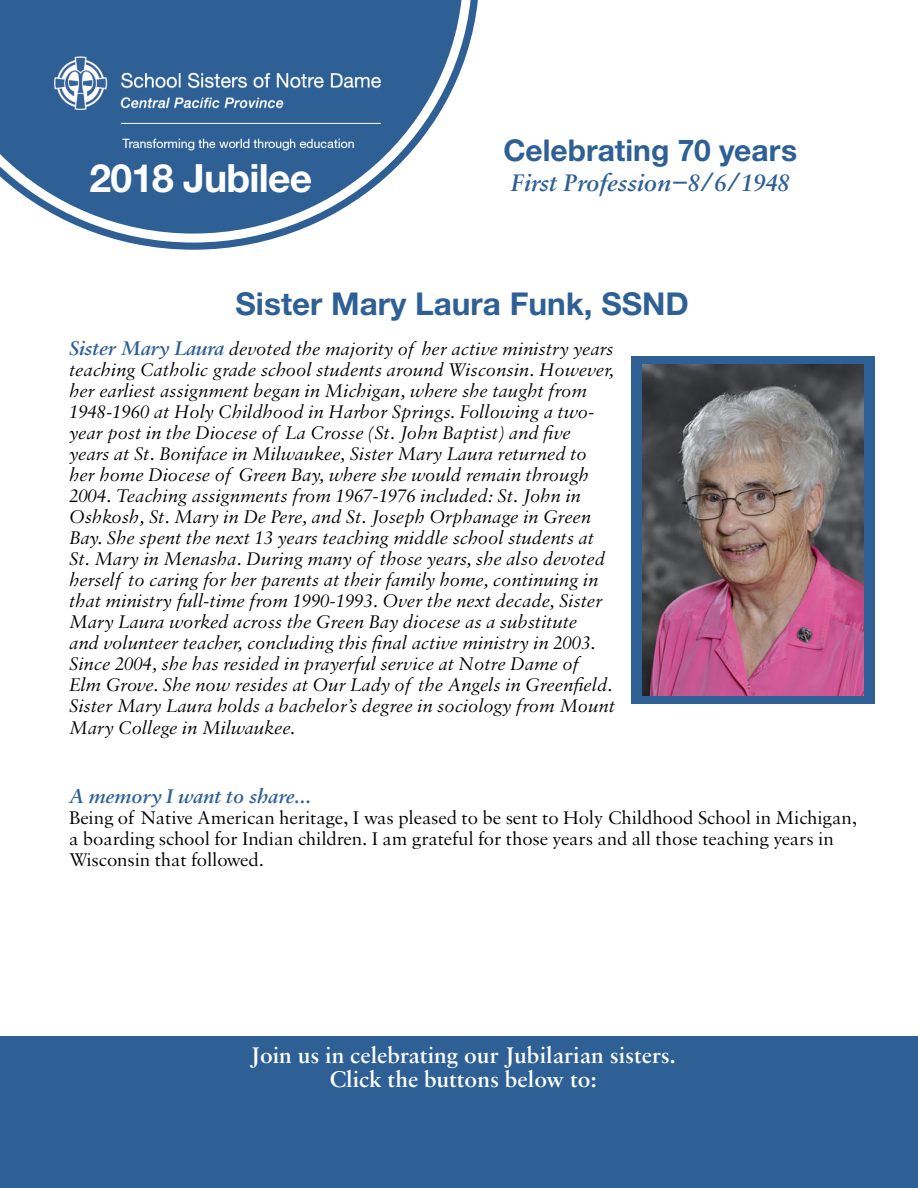
<style>
.page{position:relative;width:918px;height:1188px;background:#fff}
.page>*{position:absolute;margin:0;border:0;box-sizing:border-box;transform-origin:0 0}
.t1{font:700 39px "Helvetica Neue LT Std";letter-spacing:-.02em;color:#fff}
.t2{font:700 31.5px "Helvetica Neue LT Std";color:#2e6095}
.t3{font:700 30px "Helvetica Neue LT Std";color:#2e6095}
.t4{font:italic 600 25.5px "Sabon MT Pro";color:#2e6095}
.t5{font:600 24px/24px "Sabon MT Pro";color:#fff;text-align:center}
.t6{font:italic 600 21px "Sabon MT Pro";color:#2e6095}
.t7{font:italic 19.5px/21px "Sabon MT Pro";letter-spacing:-.005em;color:#000}
.t8{font:19.5px/21px "Sabon MT Pro";letter-spacing:-.005em;color:#000}
.s1{font-weight:600;font-size:21px;color:#2e6095}
</style>
<div class="page">
<div style="left:632px;top:356px;width:243px;height:348px;background:#2e6095"></div>
<img style="left:643px;top:365px;width:221px;height:331px">
<div style="left:0;top:1037px;width:918px;height:151px;background:#2e6095"></div>
<svg style="left:131px;top:0;width:347px;height:250px"></svg>
<svg style="left:0;top:0;width:472px;height:243px"></svg>
<img style="left:54px;top:57px;width:326px;height:93px">
<div style="left:428px;top:140px;width:445px;height:133px;background:#fff"></div>
<h1 class="t1" style="left:90px;top:154px;width:224px">2018 Jubilee</h1>
<h3 class="t3" style="left:503px;top:132px;width:295px">Celebrating 70 years</h3>
<h3 class="t4" style="left:510px;top:167px;width:281px">First Profession−8/6/1948</h3>
<h2 class="t2" style="left:236px;top:284px;width:455px">Sister Mary Laura Funk, SSND</h2>
<p class="t7" style="left:69px;top:338px;width:547px"><span class="s1">Sister Mary Laura</span> devoted the majority of her active ministry years teaching Catholic grade school students around Wisconsin. However, her earliest assignment began in Michigan, where she taught from 1948-1960 at Holy Childhood in Harbor Springs. Following a two&shy;year post in the Diocese of La Crosse (St. John Baptist) and five years at St. Boniface in Milwaukee, Sister Mary Laura returned to her home Diocese of Green Bay, where she would remain through 2004. Teaching assignments from 1967-1976 included: St. John in Oshkosh, St. Mary in De Pere, and St. Joseph Orphanage in Green Bay. She spent the next 13 years teaching middle school students at St. Mary in Menasha. During many of those years, she also devoted herself to caring for her parents at their family home, continuing in that ministry full-time from 1990-1993. Over the next decade, Sister Mary Laura worked across the Green Bay diocese as a substitute<br>and volunteer teacher, concluding this final active ministry in 2003.<br>Since 2004, she has resided in prayerful service at Notre Dame of Elm Grove. She now resides at Our Lady of the Angels in Greenfield.<br>Sister Mary Laura holds a bachelor’s degree in sociology from Mount Mary College in Milwaukee.</p>
<p class="t6" style="left:69px;top:783px;width:243px">A memory I want to share...</p>
<p class="t8" style="left:69px;top:806px;width:789px">Being of Native American heritage, I was pleased to be sent to Holy Childhood School in Michigan, a boarding school for Indian children. I am grateful for those years and all those teaching years in<br>Wisconsin that followed.</p>
<p class="t5" style="left:250px;top:1043px;width:427px">Join us in celebrating our Jubilarian sisters.<br>Click the buttons below to:</p>
</div>
